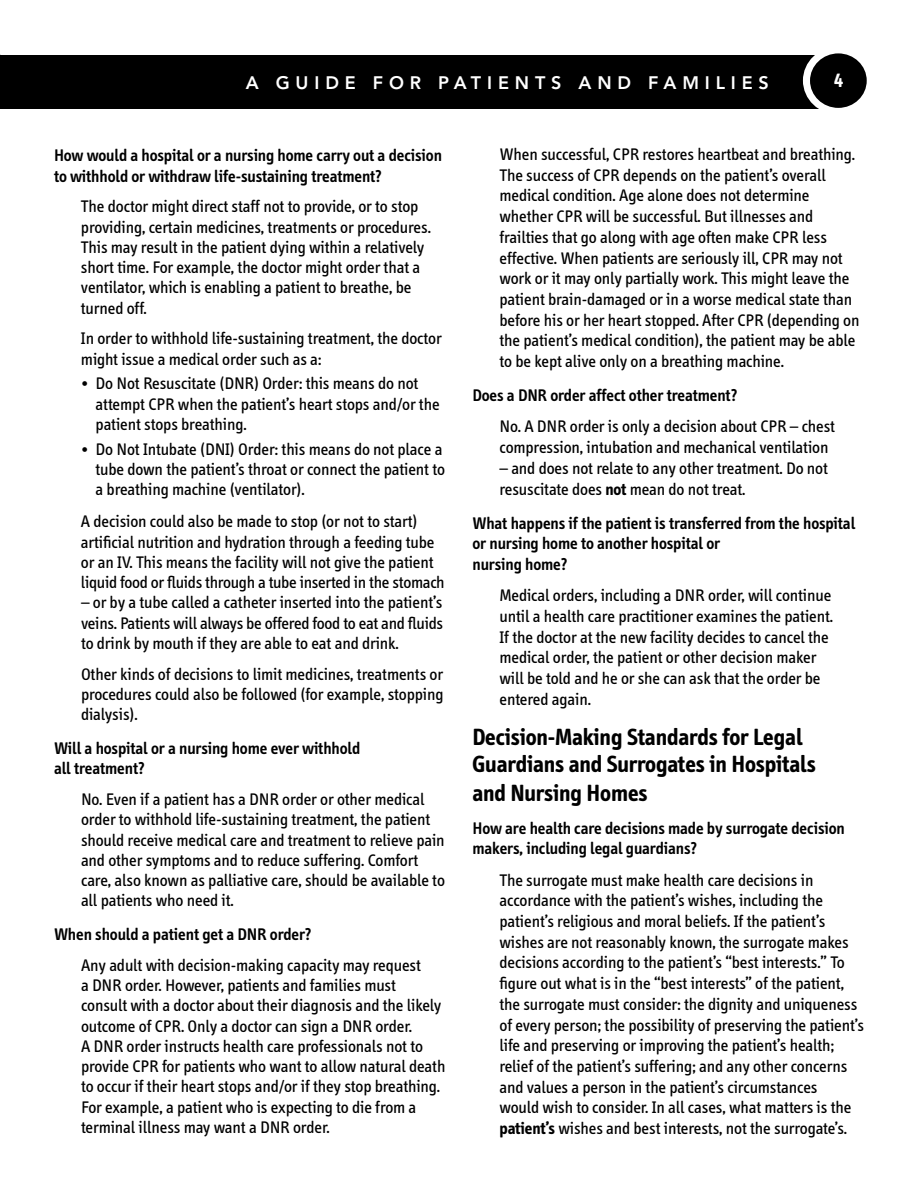
<style>
.page{position:relative;width:918px;height:1188px;background:#fff}
.page>*{position:absolute;margin:0;border:0;box-sizing:border-box;transform-origin:0 0}
.t1{font:700 24px/27.9px "Info";color:#000}
.t2{font:700 19.5px "Info";color:#fff}
.t3{font:800 18px "Avenir";letter-spacing:.325em;color:#fff}
.t4{font:17.25px/20.2px "Info";color:#000}
.t5{font:600 17.25px/20.7px "Info";color:#000}
.s1{font-weight:700}
</style>
<div class="page">
<div style="left:1px;top:55px;width:832px;height:54px;background:#000"></div>
<div style="left:803px;top:47px;width:71px;height:68px;background:#fff;border-radius:50%"></div>
<div style="left:810px;top:53px;width:57px;height:55px;background:#000;border-radius:50%"></div>
<hr style="left:0;top:55px;width:1px;height:54px;background:#000">
<p class="t3" style="left:246px;top:72px;width:525px">A GUIDE FOR PATIENTS AND FAMILIES</p>
<p class="t2" style="left:834px;top:69px;width:11px">4</p>
<p class="t5" style="left:54px;top:146px;width:389px;line-height:20.2px">How would a hospital or a nursing home carry out a decision to withhold or withdraw life-sustaining treatment?</p>
<p class="t4" style="left:81px;top:197px;width:351px">The doctor might direct staff not to provide, or to stop providing, certain medicines, treatments or procedures.<br>This may result in the patient dying within a relatively short time. For example, the doctor might order that a ventilator, which is enabling a patient to breathe, be turned off.</p>
<p class="t4" style="left:81px;top:329px;width:362px">In order to withhold life-sustaining treatment, the doctor might issue a medical order such as a:</p>
<p class="t4" style="left:96px;top:374px;width:345px;text-indent:-15px">• Do Not Resuscitate (DNR) Order: this means do not attempt CPR when the patient’s heart stops and/or the patient stops breathing.</p>
<p class="t4" style="left:96px;top:439px;width:351px;text-indent:-15px">• Do Not Intubate (DNI) Order: this means do not place a tube down the patient’s throat or connect the patient to a breathing machine (ventilator).</p>
<p class="t4" style="left:81px;top:512px;width:365px">A decision could also be made to stop (or not to start) artificial nutrition and hydration through a feeding tube or an IV. This means the facility will not give the patient liquid food or fluids through a tube inserted in the stomach</p>
<p class="t4" style="left:81px;top:593px;width:364px;text-align:justify">– or by a tube called a catheter inserted into the patient’s veins. Patients will always be offered food to eat and fluids to drink by mouth if they are able to eat and drink.</p>
<p class="t4" style="left:81px;top:664px;width:364px;text-align:justify">Other kinds of decisions to limit medicines, treatments or procedures could also be followed (for example, stopping dialysis).</p>
<p class="t5" style="left:54px;top:738px;width:308px;line-height:20.2px">Will a hospital or a nursing home ever withhold all treatment?</p>
<p class="t4" style="left:81px;top:789px;width:365px">No. Even if a patient has a DNR order or other medical order to withhold life-sustaining treatment, the patient should receive medical care and treatment to relieve pain and other symptoms and to reduce suffering. Comfort care, also known as palliative care, should be available to all patients who need it.</p>
<p class="t5" style="left:54px;top:924px;width:259px">When should a patient get a DNR order?</p>
<p class="t4" style="left:81px;top:955px;width:366px">Any adult with decision-making capacity may request<br>a DNR order. However, patients and families must consult with a doctor about their diagnosis and the likely outcome of CPR. Only a doctor can sign a DNR order.<br>A DNR order instructs health care professionals not to provide CPR for patients who want to allow natural death to occur if their heart stops and/or if they stop breathing.<br>For example, a patient who is expecting to die from a terminal illness may want a DNR order.</p>
<p class="t4" style="left:500px;top:144px;width:361px;line-height:20.7px">When successful, CPR restores heartbeat and breathing.<br>The success of CPR depends on the patient’s overall medical condition. Age alone does not determine whether CPR will be successful. But illnesses and frailties that go along with age often make CPR less effective. When patients are seriously ill, CPR may not work or it may only partially work. This might leave the patient brain-damaged or in a worse medical state than before his or her heart stopped. After CPR (depending on the patient’s medical condition), the patient may be able to be kept alive only on a breathing machine.</p>
<p class="t5" style="left:473px;top:385px;width:266px">Does a DNR order affect other treatment?</p>
<p class="t4" style="left:500px;top:417px;width:337px;line-height:20.7px">No. A DNR order is only a decision about CPR – chest compression, intubation and mechanical ventilation</p>
<p class="t4" style="left:500px;top:458px;width:330px;line-height:20.7px">– and does not relate to any other treatment. Do not resuscitate does <span class="s1">not</span> mean do not treat.</p>
<p class="t5" style="left:473px;top:513px;width:384px">What happens if the patient is transferred from the hospital or nursing home to another hospital or<br>nursing home?</p>
<p class="t4" style="left:500px;top:586px;width:335px;line-height:20.7px">Medical orders, including a DNR order, will continue until a health care practitioner examines the patient.<br>If the doctor at the new facility decides to cancel the medical order, the patient or other decision maker will be told and he or she can ask that the order be entered again.</p>
<h1 class="t1" style="left:472px;top:723px;width:345px">Decision-Making Standards for Legal<br>Guardians and Surrogates in Hospitals and Nursing Homes</h1>
<p class="t5" style="left:472px;top:818px;width:374px">How are health care decisions made by surrogate decision makers, including legal guardians?</p>
<p class="t4" style="left:499px;top:870px;width:366px;line-height:20.7px">The surrogate must make health care decisions in accordance with the patient’s wishes, including the patient’s religious and moral beliefs. If the patient’s wishes are not reasonably known, the surrogate makes decisions according to the patient’s “best interests.” To figure out what is in the “best interests” of the patient, the surrogate must consider: the dignity and uniqueness of every person; the possibility of preserving the patient’s life and preserving or improving the patient’s health; relief of the patient’s suffering; and any other concerns and values a person in the patient’s circumstances<br>would wish to consider. In all cases, what matters is the <span class="s1">patient’s</span> wishes and best interests, not the surrogate’s.</p>
</div>
